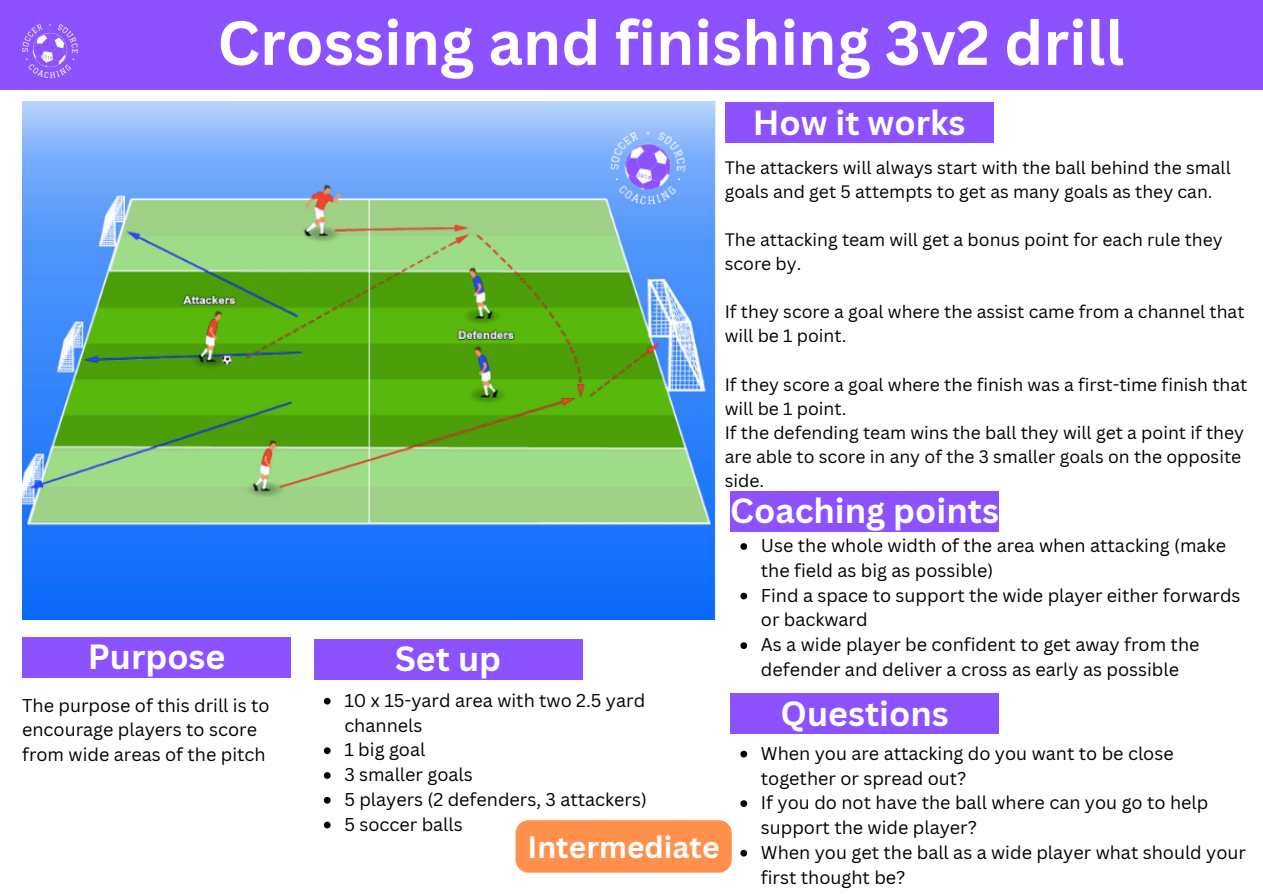
<style>
.page{position:relative;width:1263px;height:894px;background:#fff}
.page>*{position:absolute;margin:0;border:0;box-sizing:border-box;transform-origin:0 0}
.t1{font:700 60.75px "Canva Sans";color:#fff}
.t2{font:700 34.05px "Canva Sans";color:#fff}
.t3{font:700 30px "Canva Sans";color:#fff}
.t4{font:18px/24.8px "Canva Sans";color:#000}
.t5{font:17.55px/24.2px "Canva Sans";color:#000}
</style>
<div class="page">
<div style="left:0;top:0;width:1263px;height:89px;background:#8c52ff"></div>
<div style="left:22px;top:636px;width:269px;height:41px;background:#8c52ff"></div>
<div style="left:314px;top:638px;width:269px;height:41px;background:#8c52ff"></div>
<div style="left:725px;top:102px;width:269px;height:41px;background:#8c52ff"></div>
<div style="left:730px;top:490px;width:269px;height:41px;background:#8c52ff"></div>
<img style="left:22px;top:24px;width:56px;height:55px">
<div style="left:730px;top:693px;width:269px;height:40px;background:#8c52ff"></div>
<img style="left:22px;top:102px;width:693px;height:517px">
<svg style="left:324px;top:697px;width:7px;height:7px"></svg>
<svg style="left:324px;top:747px;width:7px;height:6px"></svg>
<svg style="left:324px;top:772px;width:7px;height:6px"></svg>
<svg style="left:324px;top:796px;width:7px;height:7px"></svg>
<svg style="left:324px;top:821px;width:7px;height:7px"></svg>
<svg style="left:740px;top:543px;width:7px;height:6px"></svg>
<svg style="left:740px;top:592px;width:7px;height:7px"></svg>
<svg style="left:740px;top:642px;width:7px;height:6px"></svg>
<svg style="left:740px;top:750px;width:7px;height:7px"></svg>
<svg style="left:740px;top:800px;width:7px;height:6px"></svg>
<svg style="left:740px;top:849px;width:7px;height:7px"></svg>
<div style="left:516px;top:820px;width:216px;height:52px;background:#ff914d"></div>
<p class="t1" style="left:217px;top:0;width:908px">Crossing and finishing 3v2 drill</p>
<p class="t2" style="left:753px;top:99px;width:214px">How it works</p>
<p class="t5" style="left:725px;top:155px;width:508px">The attackers will always start with the ball behind the small goals and get 5 attempts to get as many goals as they can.</p>
<p class="t5" style="left:725px;top:227px;width:499px">The attacking team will get a bonus point for each rule they score by.</p>
<p class="t5" style="left:725px;top:299px;width:521px">If they score a goal where the assist came from a channel that will be 1 point.</p>
<p class="t5" style="left:725px;top:371px;width:524px">If they score a goal where the finish was a first-time finish that will be 1 point.</p>
<p class="t5" style="left:725px;top:420px;width:521px">If the defending team wins the ball they will get a point if they are able to score in any of the 3 smaller goals on the opposite side.</p>
<p class="t2" style="left:88px;top:632px;width:139px">Purpose</p>
<p class="t2" style="left:395px;top:634px;width:108px">Set up</p>
<p class="t4" style="left:22px;top:692px;width:249px">The purpose of this drill is to encourage players to score from wide areas of the pitch</p>
<p class="t4" style="left:344px;top:687px;width:302px">10 x 15-yard area with two 2.5 yard channels</p>
<p class="t4" style="left:344px;top:736px;width:83px">1 big goal</p>
<p class="t4" style="left:344px;top:761px;width:130px">3 smaller goals</p>
<p class="t4" style="left:344px;top:786px;width:304px">5 players (2 defenders, 3 attackers)</p>
<p class="t4" style="left:344px;top:811px;width:120px">5 soccer balls</p>
<p class="t3" style="left:528px;top:825px;width:194px">Intermediate</p>
<p class="t2" style="left:730px;top:487px;width:270px">Coaching points</p>
<p class="t4" style="left:761px;top:532px;width:467px">Use the whole width of the area when attacking (make the field as big as possible)</p>
<p class="t4" style="left:761px;top:582px;width:481px">Find a space to support the wide player either forwards or backward</p>
<p class="t4" style="left:761px;top:631px;width:440px">As a wide player be confident to get away from the defender and deliver a cross as early as possible</p>
<p class="t2" style="left:781px;top:689px;width:170px">Questions</p>
<p class="t4" style="left:761px;top:740px;width:414px">When you are attacking do you want to be close together or spread out?</p>
<p class="t4" style="left:761px;top:789px;width:449px">If you do not have the ball where can you go to help support the wide player?</p>
<p class="t4" style="left:761px;top:839px;width:487px">When you get the ball as a wide player what should your first thought be?</p>
</div>
